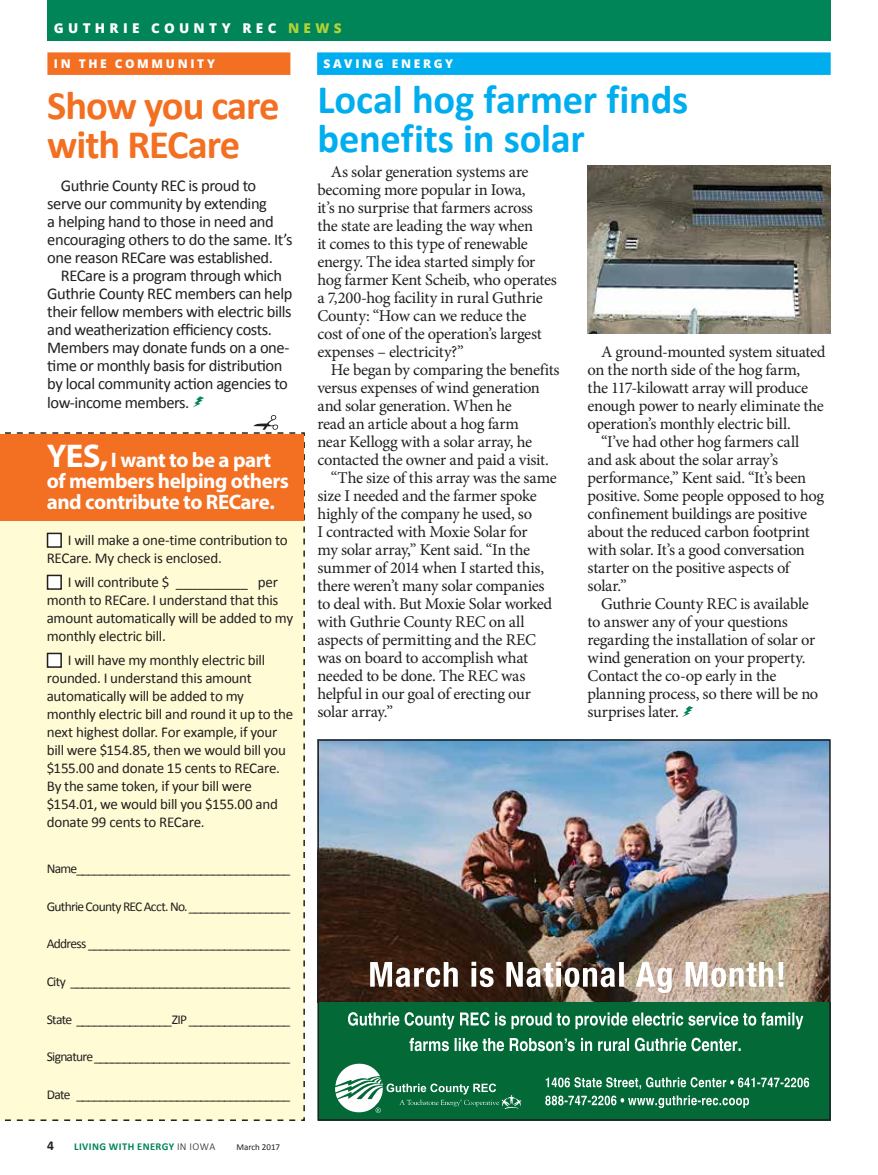
<style>
.page{position:relative;width:878px;height:1175px;background:#fff}
.page>*{position:absolute;margin:0;border:0;box-sizing:border-box;transform-origin:0 0}
.t1{font:700 40.5px/39px "Calibri";letter-spacing:-.005em;color:#00aeef}
.t2{font:700 40.5px/39px "Calibri";letter-spacing:-.025em;color:#f36f21}
.t3{font:700 21px/21px "Myriad Pro";letter-spacing:-.025em;color:#fff}
.t4{font:16.5px/18px "Minion Pro";letter-spacing:-.02em;color:#231f20}
.t5{font:16.5px/18px "Calibri";letter-spacing:-.025em;color:#231f20}
.t6{font:15px/18px "Calibri";letter-spacing:-.02em;color:#231f20}
.t7{font:13.5px "Calibri";letter-spacing:-.055em;color:#231f20}
.t8{font:800 13.5px "Open Sans";letter-spacing:.32em;color:#fff}
.t9{font:700 13.5px "Calibri";color:#231f20}
.t10{font:800 12px "Open Sans";letter-spacing:.225em;color:#fff}
.t11{font:700 10.5px "Calibri";letter-spacing:.04em;color:#008559}
.t12{font:9px "Calibri";color:#231f20}
.s1{color:#b3d235}
.s2{font-size:33px}
.s3{font-weight:300;color:#231f20}
</style>
<div class="page">
<div style="left:317px;top:52px;width:513px;height:23px;background:#00aeef"></div>
<img style="left:320px;top:742px;width:507px;height:260px">
<svg style="left:370px;top:961px;width:413px;height:32px"></svg>
<div style="left:318px;top:1002px;width:512px;height:118px;background:#026937"></div>
<svg style="left:348px;top:1012px;width:455px;height:17px"></svg>
<svg style="left:335px;top:1063px;width:186px;height:50px"></svg>
<svg style="left:545px;top:1095px;width:204px;height:13px"></svg>
<svg style="left:545px;top:1077px;width:264px;height:12px"></svg>
<div style="left:317px;top:739px;width:513px;height:381px;border:2px solid #231f20"></div>
<div style="left:0;top:432px;width:305px;height:689px;background:#fffcd5"></div>
<div style="left:0;top:434px;width:303px;height:87px;background:#f36f21"></div>
<div style="left:48px;top:533px;width:13px;height:14px;background:#fff"></div>
<div style="left:47px;top:532px;width:15px;height:16px;border:2px solid #231f20"></div>
<div style="left:48px;top:575px;width:13px;height:14px;background:#fff"></div>
<div style="left:47px;top:574px;width:15px;height:16px;border:2px solid #231f20"></div>
<div style="left:48px;top:653px;width:13px;height:14px;background:#fff"></div>
<div style="left:47px;top:652px;width:15px;height:16px;border:2px solid #231f20"></div>
<svg style="left:193px;top:396px;width:11px;height:11px"></svg>
<svg style="left:0;top:415px;width:295px;height:19px"></svg>
<div style="left:47px;top:52px;width:243px;height:23px;background:#f36f21"></div>
<svg style="left:682px;top:706px;width:11px;height:11px"></svg>
<img style="left:587px;top:165px;width:243px;height:168px">
<div style="left:47px;top:0;width:783px;height:40px;background:#008559"></div>
<svg style="left:409px;top:1037px;width:331px;height:14px"></svg>
<p class="t8" style="left:54px;top:18px;width:289px">GUTHRIE COUNTY REC <span class="s1">NEWS</span></p>
<p class="t10" style="left:54px;top:54px;width:163px">IN THE COMMUNITY</p>
<h1 class="t2" style="left:47px;top:86px;width:234px">Show you care with RECare</h1>
<p class="t5" style="left:47px;top:177px;width:247px;text-indent:13px">Guthrie County REC is proud to serve our community by extending<br>a helping hand to those in need and encouraging others to do the same. It’s one reason RECare was established.</p>
<p class="t5" style="left:47px;top:267px;width:247px;text-indent:13px">RECare is a program through which Guthrie County REC members can help their fellow members with electric bills and weatherization efficiency costs.<br>Members may donate funds on a one&shy;time or monthly basis for distribution by local community action agencies to low-income members.</p>
<p class="t3" style="left:47px;top:448px;width:244px"><span class="s2">YES,</span>I want to be a part of members helping others and contribute to RECare.</p>
<p class="t6" style="left:47px;top:531px;width:242px;text-indent:21px">I will make a one-time contribution to<br>RECare. My check is enclosed.</p>
<p class="t6" style="left:47px;top:573px;width:248px;text-indent:21px">I will contribute $ __________ per month to RECare. I understand that this amount automatically will be added to my monthly electric bill.</p>
<p class="t6" style="left:47px;top:651px;width:248px;text-indent:21px">I will have my monthly electric bill rounded. I understand this amount automatically will be added to my monthly electric bill and round it up to the next highest dollar. For example, if your bill were $154.85, then we would bill you $155.00 and donate 15 cents to RECare.<br>By the same token, if your bill were $154.01, we would bill you $155.00 and donate 99 cents to RECare.</p>
<p class="t7" style="left:47px;top:860px;width:245px">Name____________________________________</p>
<p class="t7" style="left:47px;top:898px;width:245px">Guthrie County REC Acct. No._________________</p>
<p class="t7" style="left:47px;top:935px;width:245px">Address __________________________________</p>
<p class="t7" style="left:47px;top:973px;width:245px">City _____________________________________</p>
<p class="t7" style="left:47px;top:1010px;width:245px">State ________________ZIP _________________</p>
<p class="t7" style="left:47px;top:1048px;width:245px">Signature_________________________________</p>
<p class="t7" style="left:47px;top:1085px;width:245px">Date ____________________________________</p>
<p class="t9" style="left:47px;top:1136px;width:8px">4</p>
<p class="t11" style="left:74px;top:1139px;width:142px">LIVING WITH ENERGY <span class="s3">IN IOWA</span></p>
<p class="t12" style="left:236px;top:1141px;width:45px">March 2017</p>
<p class="t10" style="left:323px;top:54px;width:131px">SAVING ENERGY</p>
<h1 class="t1" style="left:317px;top:80px;width:372px">Local hog farmer finds benefits in solar</h1>
<p class="t4" style="left:317px;top:163px;width:241px;text-indent:13px">As solar generation systems are becoming more popular in Iowa,<br>it’s no surprise that farmers across the state are leading the way when<br>it comes to this type of renewable energy. The idea started simply for hog farmer Kent Scheib, who operates a 7,200-hog facility in rural Guthrie County: “How can we reduce the<br>cost of one of the operation’s largest expenses – electricity?”</p>
<p class="t4" style="left:331px;top:361px;width:230px">He began by comparing the benefits</p>
<p class="t4" style="left:317px;top:379px;width:224px">versus expenses of wind generation</p>
<p class="t4" style="left:317px;top:397px;width:196px">and solar generation. When he</p>
<p class="t4" style="left:317px;top:415px;width:203px">read an article about a hog farm</p>
<p class="t4" style="left:317px;top:433px;width:216px">near Kellogg with a solar array, he</p>
<p class="t4" style="left:317px;top:451px;width:233px">contacted the owner and paid a visit.</p>
<p class="t4" style="left:331px;top:469px;width:227px">“The size of this array was the same</p>
<p class="t4" style="left:317px;top:487px;width:221px">size I needed and the farmer spoke</p>
<p class="t4" style="left:317px;top:505px;width:216px">highly of the company he used, so</p>
<p class="t4" style="left:317px;top:523px;width:212px">I contracted with Moxie Solar for</p>
<p class="t4" style="left:317px;top:541px;width:214px">my solar array,” Kent said. “In the</p>
<p class="t4" style="left:317px;top:559px;width:228px">summer of 2014 when I started this,</p>
<p class="t4" style="left:317px;top:577px;width:229px">there weren’t many solar companies</p>
<p class="t4" style="left:317px;top:595px;width:236px">to deal with. But Moxie Solar worked</p>
<p class="t4" style="left:317px;top:613px;width:209px">with Guthrie County REC on all</p>
<p class="t4" style="left:317px;top:631px;width:220px">aspects of permitting and the REC</p>
<p class="t4" style="left:317px;top:649px;width:212px">was on board to accomplish what</p>
<p class="t4" style="left:317px;top:667px;width:209px">needed to be done. The REC was</p>
<p class="t4" style="left:317px;top:685px;width:215px">helpful in our goal of erecting our</p>
<p class="t4" style="left:317px;top:703px;width:77px">solar array.”</p>
<p class="t4" style="left:601px;top:343px;width:226px">A ground-mounted system situated</p>
<p class="t4" style="left:587px;top:361px;width:214px">on the north side of the hog farm,</p>
<p class="t4" style="left:587px;top:379px;width:222px">the 117-kilowatt array will produce</p>
<p class="t4" style="left:587px;top:397px;width:238px">enough power to nearly eliminate the</p>
<p class="t4" style="left:587px;top:415px;width:205px">operation’s monthly electric bill.</p>
<p class="t4" style="left:601px;top:433px;width:200px">“I’ve had other hog farmers call</p>
<p class="t4" style="left:587px;top:451px;width:192px">and ask about the solar array’s</p>
<p class="t4" style="left:587px;top:469px;width:220px">performance,” Kent said. “It’s been</p>
<p class="t4" style="left:587px;top:487px;width:238px">positive. Some people opposed to hog</p>
<p class="t4" style="left:587px;top:505px;width:221px">confinement buildings are positive</p>
<p class="t4" style="left:587px;top:523px;width:224px">about the reduced carbon footprint</p>
<p class="t4" style="left:587px;top:541px;width:219px">with solar. It’s a good conversation</p>
<p class="t4" style="left:587px;top:559px;width:204px">starter on the positive aspects of</p>
<p class="t4" style="left:587px;top:577px;width:41px">solar.”</p>
<p class="t4" style="left:601px;top:595px;width:209px">Guthrie County REC is available</p>
<p class="t4" style="left:587px;top:613px;width:202px">to answer any of your questions</p>
<p class="t4" style="left:587px;top:631px;width:229px">regarding the installation of solar or</p>
<p class="t4" style="left:587px;top:649px;width:219px">wind generation on your property.</p>
<p class="t4" style="left:587px;top:667px;width:190px">Contact the co-op early in the</p>
<p class="t4" style="left:587px;top:685px;width:232px">planning process, so there will be no</p>
<p class="t4" style="left:587px;top:703px;width:93px">surprises later.</p>
</div>
